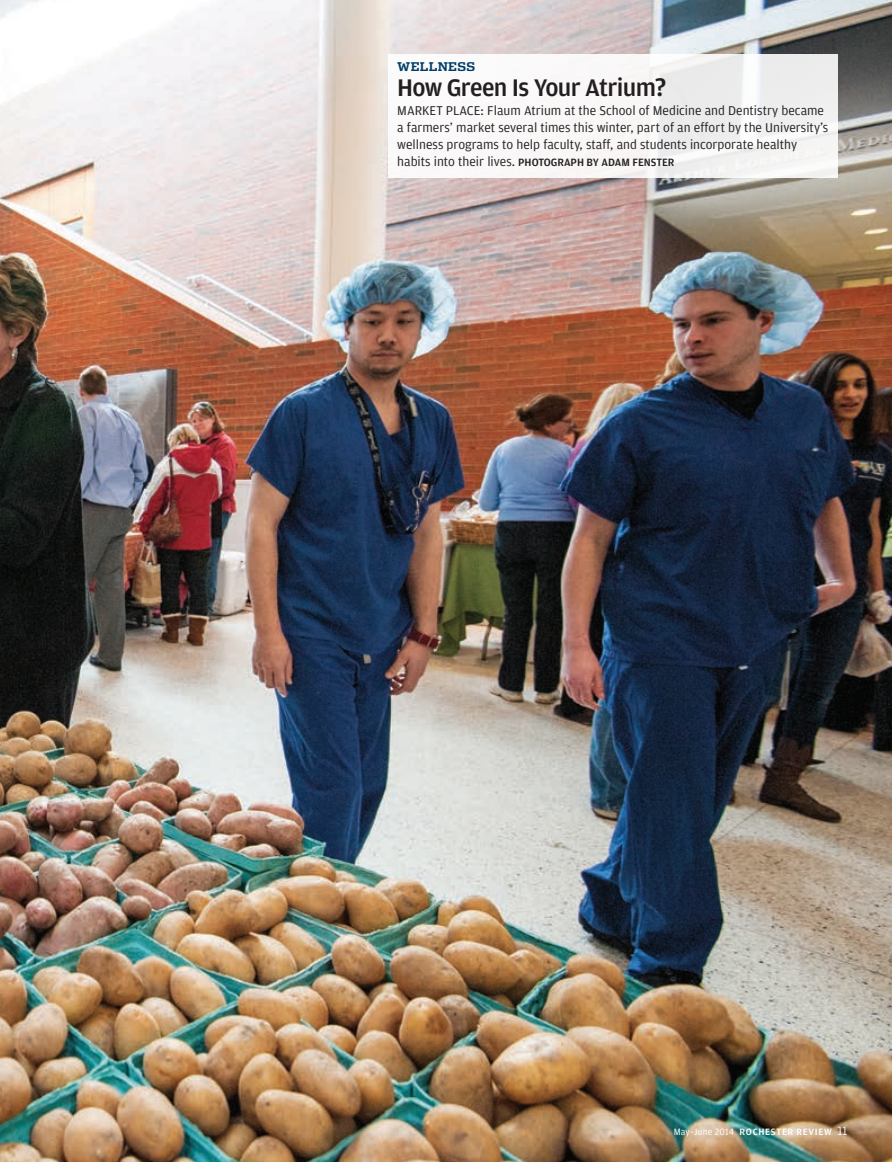
<style>
.page{position:relative;width:892px;height:1162px;background:#fff}
.page>*{position:absolute;margin:0;border:0;box-sizing:border-box;transform-origin:0 0}
.t1{font:500 25.5px "Amplitude";letter-spacing:-.025em;color:#231f20}
.t2{font:13.5px/17.2px "Amplitude";color:#231f20}
.t3{font:700 12px "Dispatch";letter-spacing:.025em;color:#003d6a}
.t4{font:500 11.25px "Amplitude";color:#231f20}
.t5{font:500 9.75px "Amplitude";letter-spacing:.065em;color:#fff}
.s1{font-weight:400;font-size:13.5px}
.s2{font-weight:400}
.s3{font-family:"Dispatch";font-weight:300;font-size:11.25px}
</style>
<div class="page">
<img style="left:0;top:0;width:891px;height:1161px">
<div style="left:388px;top:54px;width:449px;height:123px;background:linear-gradient(to right,#fdfbfb,#efefef)"></div>
<p class="t3" style="left:397px;top:59px;width:79px">WELLNESS</p>
<p class="t1" style="left:397px;top:73px;width:270px">How Green Is Your Atrium?</p>
<p class="t2" style="left:397px;top:101px;width:432px">MARKET PLACE: Flaum Atrium at the School of Medicine and Dentistry became a farmers’ market several times this winter, part of an effort by the University’s wellness programs to help faculty, staff, and students incorporate healthy</p>
<p class="t4" style="left:397px;top:156px;width:279px"><span class="s1">habits into their lives.</span> PHOTOGRAPH BY ADAM FENSTER</p>
<p class="t5" style="left:673px;top:1125px;width:175px"><span class="s2">May–June 2014</span> ROCHESTER REVIEW <span class="s3">11</span></p>
</div>
